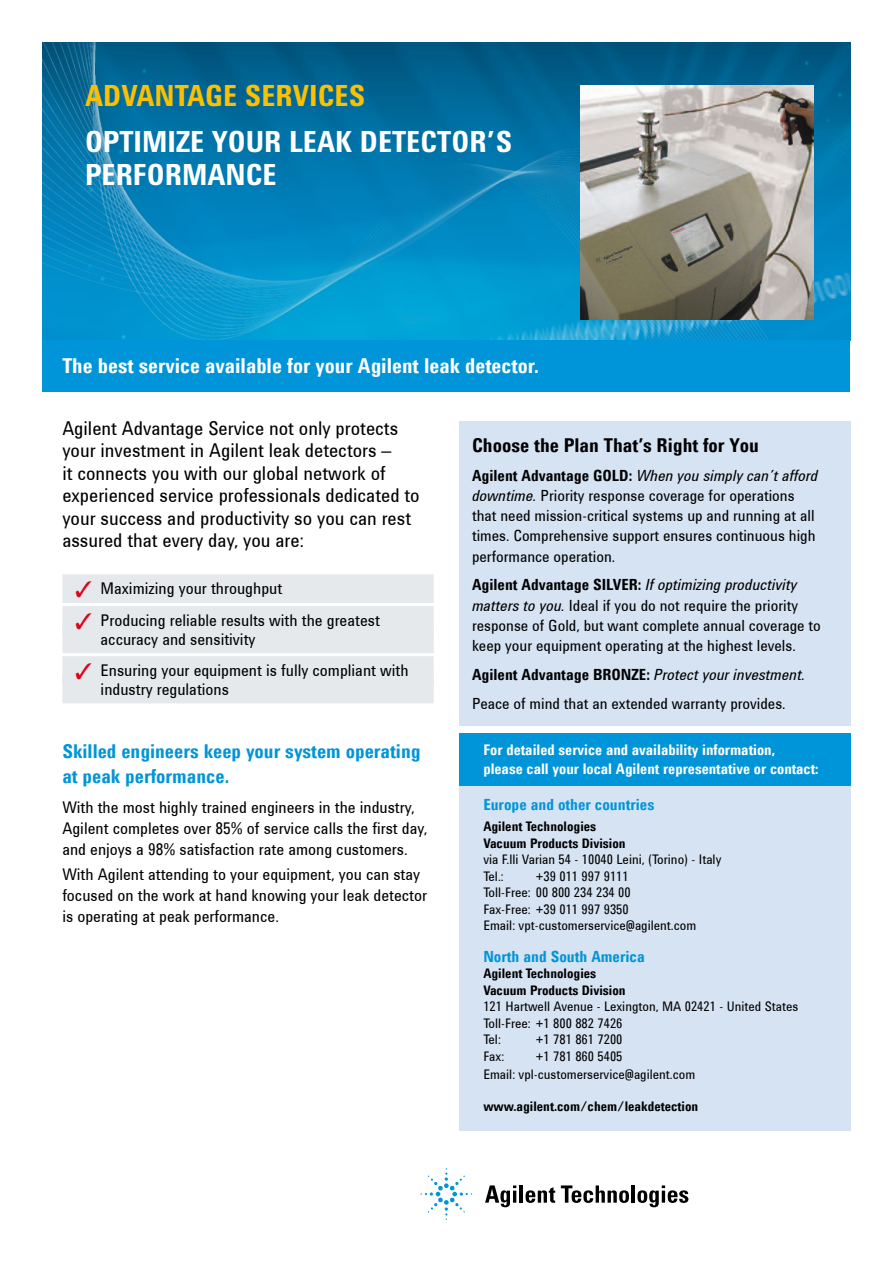
<style>
.page{position:relative;width:893px;height:1263px;background:#fff}
.page>*{position:absolute;margin:0;border:0;box-sizing:border-box;transform-origin:0 0}
.t1{font:700 30px/33px "Agilent Condensed CFF";color:#fff}
.t2{font:700 30px "Agilent Condensed CFF";color:#fcc000}
.testo{font:700 21px "Agilent Cond TT";color:#fff}
.testo-2{font:19.5px/22.5px "Agilent Cond TT";color:#000}
.titoletto{font:700 19.5px/25.2px "Agilent Cond TT";color:#0095d8}
.testo-3{font:700 19.5px "Agilent Cond TT";color:#000}
.testo-4{font:16.5px/21px "Agilent Cond TT";color:#000}
.testo-5{font:15.75px/20.2px "Agilent Cond TT";color:#000}
.testo-6{font:700 15.75px "Agilent Cond TT";color:#000}
.testo-7{font:700 15.75px "Agilent Cond TT";color:#0095d8}
.testo-8{font:700 15px "Agilent Cond TT";color:#fff}
.testo-9{font:13.5px "Agilent Cond TT";color:#000}
.testo-10{font:700 13.5px "Agilent Cond TT";color:#000}
.s1{color:#e2001a}
.s2{font-family:"Agilent TT Cond"}
.s3{font-weight:700}
.s4{font-style:italic}
.s5{font-weight:400;font-style:italic}
</style>
<div class="page">
<img style="left:43px;top:45px;width:807px;height:295px">
<img style="left:293px;top:137px;width:557px;height:203px">
<div style="left:459px;top:786px;width:391px;height:345px;background:#d6e3f2"></div>
<svg style="left:485px;top:1185px;width:31px;height:22px"></svg>
<hr style="left:520px;top:1185px;width:3px;height:18px;background:#000">
<svg style="left:526px;top:1187px;width:29px;height:16px"></svg>
<svg style="left:561px;top:1185px;width:68px;height:18px"></svg>
<hr style="left:631px;top:1185px;width:4px;height:18px;background:#000">
<svg style="left:637px;top:1185px;width:51px;height:22px"></svg>
<svg style="left:421px;top:1168px;width:51px;height:52px"></svg>
<div style="left:43px;top:340px;width:807px;height:51px;background:#0095d8"></div>
<img style="left:580px;top:85px;width:234px;height:234px">
<div style="left:62px;top:574px;width:372px;height:29px;background:#e6e9eb"></div>
<div style="left:62px;top:606px;width:372px;height:28px;background:#e6e9eb"></div>
<div style="left:62px;top:625px;width:372px;height:28px;background:#e6e9eb"></div>
<div style="left:62px;top:656px;width:372px;height:29px;background:#e6e9eb"></div>
<div style="left:62px;top:675px;width:372px;height:28px;background:#e6e9eb"></div>
<div style="left:459px;top:421px;width:391px;height:304px;background:#d6e3f2"></div>
<div style="left:459px;top:733px;width:391px;height:53px;background:#0095d8"></div>
<p class="t2" style="left:85px;top:73px;width:282px">ADVANTAGE SERVICES</p>
<p class="t1" style="left:85px;top:124px;width:429px">OPTIMIZE YOUR LEAK DETECTOR’S<br>PERFORMANCE</p>
<p class="testo" style="left:62px;top:350px;width:478px">The best service available for your Agilent leak detector.</p>
<p class="testo-2" style="left:62px;top:416px;width:359px">Agilent Advantage Service not only protects your investment in Agilent leak detectors –<br>it connects you with our global network of experienced service professionals dedicated to your success and productivity so you can rest assured that every day, you are:</p>
<p class="testo-4" style="left:75px;top:577px;width:209px"><span class="s1">✓</span> Maximizing your throughput</p>
<p class="testo-4" style="left:75px;top:609px;width:306px"><span class="s1">✓</span> Producing reliable results with the greatest</p>
<p class="testo-4" style="left:101px;top:628px;width:156px">accuracy and sensitivity</p>
<p class="testo-4" style="left:75px;top:659px;width:335px"><span class="s1">✓</span> Ensuring your equipment is fully compliant with</p>
<p class="testo-4" style="left:101px;top:678px;width:130px">industry regulations</p>
<p class="titoletto" style="left:62px;top:738px;width:360px">Skilled engineers keep your system operating at peak performance.</p>
<p class="testo-4" style="left:62px;top:796px;width:366px">With the most highly trained engineers in the industry,<br>Agilent completes over 85% of service calls the first day, and enjoys a 98% satisfaction rate among customers.</p>
<p class="testo-4" style="left:62px;top:863px;width:366px">With Agilent attending to your equipment, you can stay focused on the work at hand knowing your leak detector is operating at peak performance.</p>
<p class="testo-3" style="left:472px;top:430px;width:289px">Choose the Plan That’s Right for <span class="s2">You</span></p>
<p class="testo-5" style="left:472px;top:464px;width:348px"><span class="s3">Agilent Advantage GOLD:</span> <span class="s4">When you simply can’t afford downtime.</span> Priority response coverage for operations that need mission-critical systems up and running at all times. Comprehensive support ensures continuous high performance operation.</p>
<p class="testo-5" style="left:472px;top:574px;width:350px"><span class="s3">Agilent Advantage SILVER:</span> <span class="s4">If optimizing productivity matters to you.</span> Ideal if you do not require the priority response of Gold, but want complete annual coverage to keep your equipment operating at the highest levels.</p>
<p class="testo-6" style="left:472px;top:663px;width:335px">Agilent Advantage BRONZE: <span class="s5">Protect your investment.</span></p>
<p class="testo-5" style="left:472px;top:692px;width:315px">Peace of mind that an extended warranty provides.</p>
<p class="testo-8" style="left:483px;top:738px;width:293px">For detailed service and availability information,</p>
<p class="testo-8" style="left:483px;top:757px;width:337px">please call your local Agilent representative or contact:</p>
<p class="testo-7" style="left:483px;top:793px;width:172px">Europe and other countries</p>
<p class="testo-10" style="left:483px;top:816px;width:114px">Agilent Technologies</p>
<p class="testo-10" style="left:483px;top:833px;width:144px">Vacuum Products Division</p>
<p class="testo-9" style="left:483px;top:849px;width:240px">via F.lli Varian 54 - 10040 Leini, (Torino) - Italy</p>
<p class="testo-9" style="left:483px;top:866px;width:22px">Tel.:</p>
<p class="testo-9" style="left:536px;top:866px;width:94px">+39 011 997 9111</p>
<p class="testo-9" style="left:483px;top:882px;width:149px">Toll-Free: 00 800 234 234 00</p>
<p class="testo-9" style="left:483px;top:899px;width:147px">Fax-Free: +39 011 997 9350</p>
<p class="testo-9" style="left:483px;top:915px;width:214px">Email: vpt-customerservice@agilent.com</p>
<p class="testo-7" style="left:483px;top:944px;width:163px">North and South America</p>
<p class="testo-10" style="left:483px;top:963px;width:114px">Agilent Technologies</p>
<p class="testo-10" style="left:483px;top:980px;width:144px">Vacuum Products Division</p>
<p class="testo-9" style="left:483px;top:996px;width:316px">121 Hartwell Avenue - Lexington, MA 02421 - United States</p>
<p class="testo-9" style="left:483px;top:1013px;width:141px">Toll-Free: +1 800 882 7426</p>
<p class="testo-9" style="left:483px;top:1029px;width:19px">Tel:</p>
<p class="testo-9" style="left:536px;top:1029px;width:88px">+1 781 861 7200</p>
<p class="testo-9" style="left:483px;top:1046px;width:22px">Fax:</p>
<p class="testo-9" style="left:536px;top:1046px;width:88px">+1 781 860 5405</p>
<p class="testo-9" style="left:483px;top:1064px;width:213px">Email: vpl-customerservice@agilent.com</p>
<p class="testo-10" style="left:483px;top:1096px;width:216px">www.agilent.com/chem/leakdetection</p>
</div>
